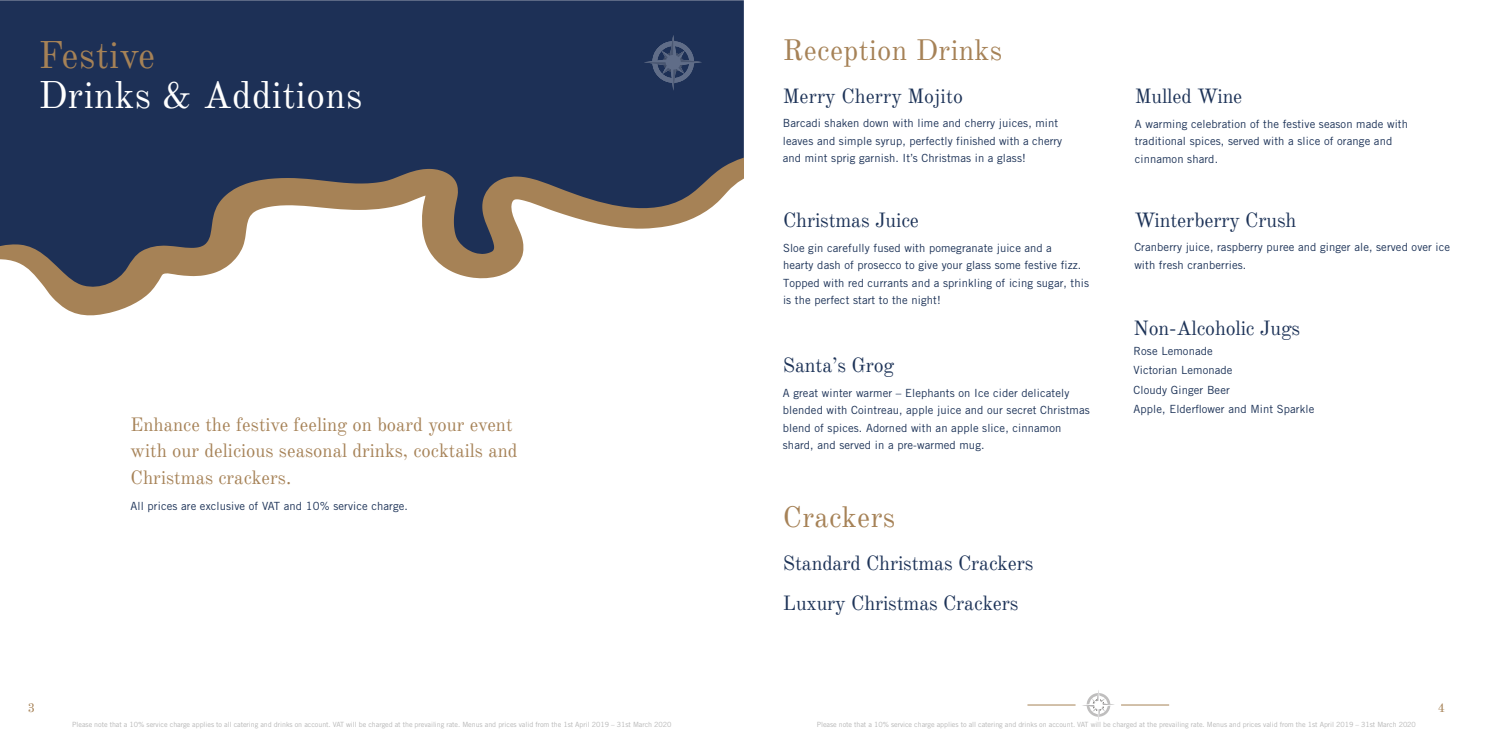
<style>
.page{position:relative;width:1487px;height:745px;background:#fff}
.page>*{position:absolute;margin:0;border:0;box-sizing:border-box;transform-origin:0 0}
.t1{font:37.5px "Old Standard TT";letter-spacing:.01em;color:#fff}
.t2{font:37.5px "Old Standard TT";letter-spacing:.01em;color:#a68256}
.t3{font:28.75px "Old Standard TT";letter-spacing:.01em;color:#a68257}
.t4{font:20px/39.9px "Old Standard TT";letter-spacing:-.01em;color:#1c3257}
.t5{font:18.75px/26.2px "Old Standard TT";color:#a68257}
.t6{font:12.5px "Old Standard TT";color:#a68257}
.t7{font:11.25px/17.5px "Trade Gothic";letter-spacing:.01em;color:#1c3257}
.t8{font:7.12px "Trade Gothic";letter-spacing:-.005em;color:#b5b5b5}
</style>
<div class="page">
<div style="left:0;top:0;width:743px;height:148px;background:#1d3056"></div>
<svg style="left:0;top:148px;width:743px;height:168px"></svg>
<hr style="left:1120px;top:704px;width:49px;height:1px;background:#a68256">
<hr style="left:1027px;top:704px;width:48px;height:1px;background:#a68256">
<svg style="left:1082px;top:690px;width:32px;height:30px"></svg>
<svg style="left:644px;top:35px;width:58px;height:56px;background:#324365"></svg>
<h1 class="t2" style="left:38px;top:32px;width:119px">Festive</h1>
<h1 class="t1" style="left:38px;top:72px;width:325px">Drinks &amp; Additions</h1>
<h3 class="t5" style="left:130px;top:411px;width:388px">Enhance the festive feeling on board your event with our delicious seasonal drinks, cocktails and<br>Christmas crackers.</h3>
<p class="t7" style="left:130px;top:497px;width:279px">All prices are exclusive of VAT and 10% service charge.</p>
<h2 class="t3" style="left:782px;top:32px;width:221px">Reception Drinks</h2>
<h3 class="t4" style="left:782px;top:76px;width:182px">Merry Cherry Mojito</h3>
<p class="t7" style="left:782px;top:114px;width:281px">Barcadi shaken down with lime and cherry juices, mint leaves and simple syrup, perfectly finished with a cherry and mint sprig garnish. It’s Christmas in a glass!</p>
<h3 class="t4" style="left:783px;top:201px;width:137px">Christmas Juice</h3>
<p class="t7" style="left:783px;top:239px;width:307px">Sloe gin carefully fused with pomegranate juice and a<br>hearty dash of prosecco to give your glass some festive fizz.<br>Topped with red currants and a sprinkling of icing sugar, this is the perfect start to the night!</p>
<h3 class="t4" style="left:782px;top:346px;width:113px">Santa’s Grog</h3>
<p class="t7" style="left:782px;top:384px;width:308px">A great winter warmer – Elephants on Ice cider delicately blended with Cointreau, apple juice and our secret Christmas blend of spices. Adorned with an apple slice, cinnamon shard, and served in a pre-warmed mug.</p>
<h2 class="t3" style="left:782px;top:499px;width:114px">Crackers</h2>
<h3 class="t4" style="left:782px;top:543px;width:252px">Standard Christmas Crackers<br>Luxury Christmas Crackers</h3>
<h3 class="t4" style="left:1134px;top:77px;width:109px">Mulled Wine</h3>
<p class="t7" style="left:1134px;top:115px;width:274px">A warming celebration of the festive season made with traditional spices, served with a slice of orange and</p>
<p class="t7" style="left:1134px;top:150px;width:85px">cinnamon shard.</p>
<h3 class="t4" style="left:1134px;top:200px;width:164px">Winterberry Crush</h3>
<p class="t7" style="left:1134px;top:238px;width:317px">Cranberry juice, raspberry puree and ginger ale, served over ice with fresh cranberries.</p>
<h3 class="t4" style="left:1133px;top:308px;width:168px">Non-Alcoholic Jugs</h3>
<p class="t7" style="left:1133px;top:340px;width:182px;line-height:19.6px">Rose Lemonade<br>Victorian Lemonade<br>Cloudy Ginger Beer<br>Apple, Elderflower and Mint Sparkle</p>
<p class="t6" style="left:28px;top:699px;width:9px">3</p>
<p class="t6" style="left:1437px;top:699px;width:9px">4</p>
<p class="t8" style="left:72px;top:719px;width:600px">Please note that a 10% service charge applies to all catering and drinks on account. VAT will be charged at the prevailing rate. Menus and prices valid from the 1st April 2019 – 31st March 2020</p>
<p class="t8" style="left:816px;top:719px;width:600px">Please note that a 10% service charge applies to all catering and drinks on account. VAT will be charged at the prevailing rate. Menus and prices valid from the 1st April 2019 – 31st March 2020</p>
</div>
